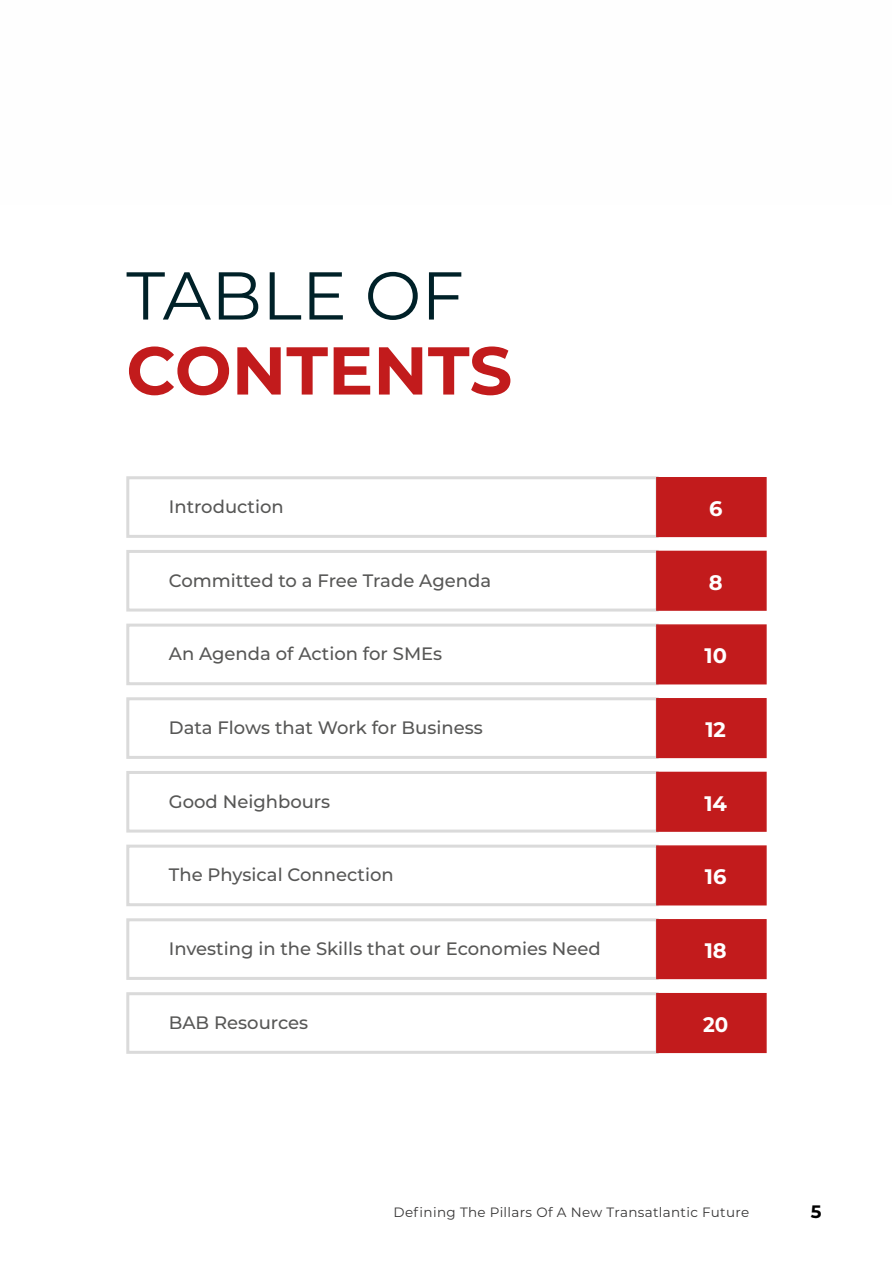
<style>
.page{position:relative;width:893px;height:1263px;background:#fff}
.page>*{position:absolute;margin:0;border:0;box-sizing:border-box;transform-origin:0 0}
.t1{font:700 67.5px "Montserrat";color:#c21b1c}
.t2{font:67.5px "Montserrat";color:#002128}
.t3{font:700 21px "Montserrat";color:#fff}
.t4{font:700 21px "Montserrat";color:#fff;scale:.95 1}
.t5{font:500 18px "Montserrat";color:#575756}
.t6{font:700 18px "Montserrat";color:#000}
.t7{font:13.5px "Montserrat";letter-spacing:.025em;color:#373636}
</style>
<div class="page">
<div style="left:126px;top:476px;width:533px;height:62px;border:3px solid #dadada"></div>
<div style="left:656px;top:477px;width:111px;height:60px;background:#c21b1c;border:2px solid #c21b1c"></div>
<div style="left:126px;top:771px;width:533px;height:61px;border:3px solid #dadada"></div>
<div style="left:656px;top:772px;width:111px;height:60px;background:#c21b1c;border:2px solid #c21b1c"></div>
<div style="left:126px;top:624px;width:533px;height:61px;border:3px solid #dadada"></div>
<div style="left:656px;top:624px;width:111px;height:60px;background:#c21b1c;border:2px solid #c21b1c"></div>
<div style="left:126px;top:918px;width:533px;height:62px;border:3px solid #dadada"></div>
<div style="left:656px;top:919px;width:111px;height:60px;background:#c21b1c;border:2px solid #c21b1c"></div>
<div style="left:126px;top:550px;width:533px;height:61px;border:3px solid #dadada"></div>
<div style="left:656px;top:551px;width:111px;height:60px;background:#c21b1c;border:2px solid #c21b1c"></div>
<div style="left:126px;top:845px;width:533px;height:61px;border:3px solid #dadada"></div>
<div style="left:656px;top:845px;width:111px;height:60px;background:#c21b1c;border:2px solid #c21b1c"></div>
<div style="left:126px;top:697px;width:533px;height:62px;border:3px solid #dadada"></div>
<div style="left:656px;top:698px;width:111px;height:60px;background:#c21b1c;border:2px solid #c21b1c"></div>
<div style="left:126px;top:992px;width:533px;height:62px;border:3px solid #dadada"></div>
<div style="left:656px;top:993px;width:111px;height:60px;background:#c21b1c;border:2px solid #c21b1c"></div>
<h1 class="t2" style="left:126px;top:249px;width:339px">TABLE OF</h1>
<h1 class="t1" style="left:126px;top:322px;width:387px">CONTENTS</h1>
<p class="t5" style="left:169px;top:494px;width:116px">Introduction</p>
<p class="t3" style="left:709px;top:493px;width:15px">6</p>
<p class="t5" style="left:169px;top:568px;width:324px">Committed to a Free Trade Agenda</p>
<p class="t3" style="left:709px;top:567px;width:15px">8</p>
<p class="t5" style="left:169px;top:641px;width:275px">An Agenda of Action for SMEs</p>
<p class="t3" style="left:704px;top:641px;width:24px">10</p>
<p class="t5" style="left:169px;top:715px;width:315px">Data Flows that Work for Business</p>
<p class="t3" style="left:705px;top:714px;width:22px">12</p>
<p class="t5" style="left:169px;top:789px;width:163px">Good Neighbours</p>
<p class="t3" style="left:704px;top:788px;width:24px">14</p>
<p class="t5" style="left:169px;top:862px;width:226px">The Physical Connection</p>
<p class="t3" style="left:705px;top:862px;width:23px">16</p>
<p class="t5" style="left:169px;top:936px;width:434px">Investing in the Skills that our Economies Need</p>
<p class="t3" style="left:705px;top:935px;width:24px">18</p>
<p class="t5" style="left:169px;top:1010px;width:141px">BAB Resources</p>
<p class="t4" style="left:703px;top:1009px;width:28px">20</p>
<p class="t7" style="left:394px;top:1203px;width:357px">Defining The Pillars Of A New Transatlantic Future</p>
<p class="t6" style="left:811px;top:1199px;width:12px">5</p>
</div>
